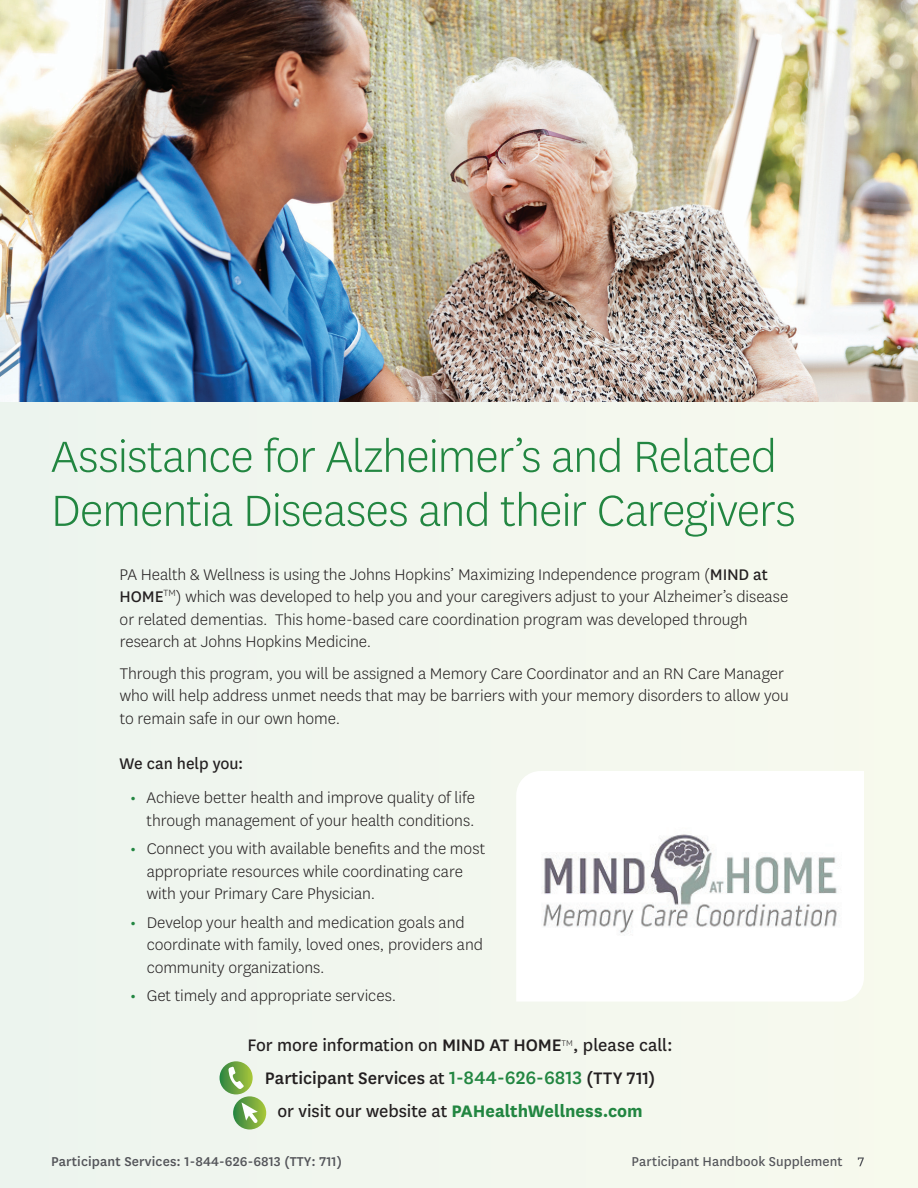
<style>
.page{position:relative;width:918px;height:1188px;background:#f2f6ee}
.page>*{position:absolute;margin:0;border:0;box-sizing:border-box;transform-origin:0 0}
.t1{font:300 51px/54px "National";letter-spacing:-.02em;color:#228641}
.t2{font:19.5px/33px "Centene Sans";color:#231f20;text-align:center}
.t3{font:300 18px/22.5px "Centene Sans";color:#231f20}
.t4{font:18px "Centene Sans";letter-spacing:-.005em;color:#231f20}
.t5{font:500 15px "Centene Sans";letter-spacing:.01em;color:#54555a}
.t6{font:15px "National";letter-spacing:.005em;color:#54555a}
.s1{font-weight:400}
.s2{font-weight:500;color:#228641}
.s3{font-weight:500}
.s4{font-weight:500;font-size:21px;color:#228641}
.s5{font-weight:700;color:#228641}
</style>
<div class="page">
<svg style="left:858px;top:1157px;width:6px;height:9px"></svg>
<img style="left:0;top:0;width:918px;height:401px">
<div style="left:516px;top:771px;width:348px;height:230px;background:#fff"></div>
<img style="left:534px;top:828px;width:312px;height:108px">
<svg style="left:233px;top:1096px;width:33px;height:34px"></svg>
<svg style="left:242px;top:1102px;width:16px;height:21px"></svg>
<svg style="left:220px;top:1061px;width:33px;height:33px"></svg>
<svg style="left:228px;top:1067px;width:16px;height:22px"></svg>
<h1 class="t1" style="left:51px;top:428px;width:746px">Assistance for Alzheimer’s and Related<br>Dementia Diseases and their Caregivers</h1>
<p class="t3" style="left:120px;top:562px;width:670px">PA Health &amp; Wellness is using the Johns Hopkins’ Maximizing Independence program (<span class="s1">MIND at HOME</span><sup>TM</sup>) which was developed to help you and your caregivers adjust to your Alzheimer’s disease or related dementias. This home-based care coordination program was developed through research at Johns Hopkins Medicine.</p>
<p class="t3" style="left:120px;top:661px;width:671px">Through this program, you will be assigned a Memory Care Coordinator and an RN Care Manager who will help address unmet needs that may be barriers with your memory disorders to allow you to remain safe in our own home.</p>
<p class="t4" style="left:120px;top:751px;width:125px">We can help you:</p>
<p class="t3" style="left:130px;top:786px;width:346px;text-align:right"><span class="s2">•</span> Achieve better health and improve quality of life through management of your health conditions.</p>
<p class="t3" style="left:147px;top:837px;width:340px;text-indent:-17px"><span class="s2">•</span> Connect you with available benefits and the most appropriate resources while coordinating care with your Primary Care Physician.</p>
<p class="t3" style="left:147px;top:910px;width:338px;text-indent:-17px"><span class="s2">•</span> Develop your health and medication goals and coordinate with family, loved ones, providers and community organizations.</p>
<p class="t3" style="left:130px;top:984px;width:268px"><span class="s2">•</span> Get timely and appropriate services.</p>
<p class="t2" style="left:247px;top:1028px;width:427px">For more information on <span class="s3">MIND AT HOME</span><sup>TM</sup>, please call:<br><span class="s3">Participant Services</span> at <span class="s4">1-844-626-6813</span> <span class="s3">(TTY 711)<br></span>or visit our website at <span class="s5">PAHealthWellness.com</span></p>
<p class="t5" style="left:51px;top:1151px;width:293px">Participant Services: 1-844-626-6813 (TTY: 711)</p>
<p class="t6" style="left:632px;top:1152px;width:213px">Participant Handbook Supplement</p>
</div>
